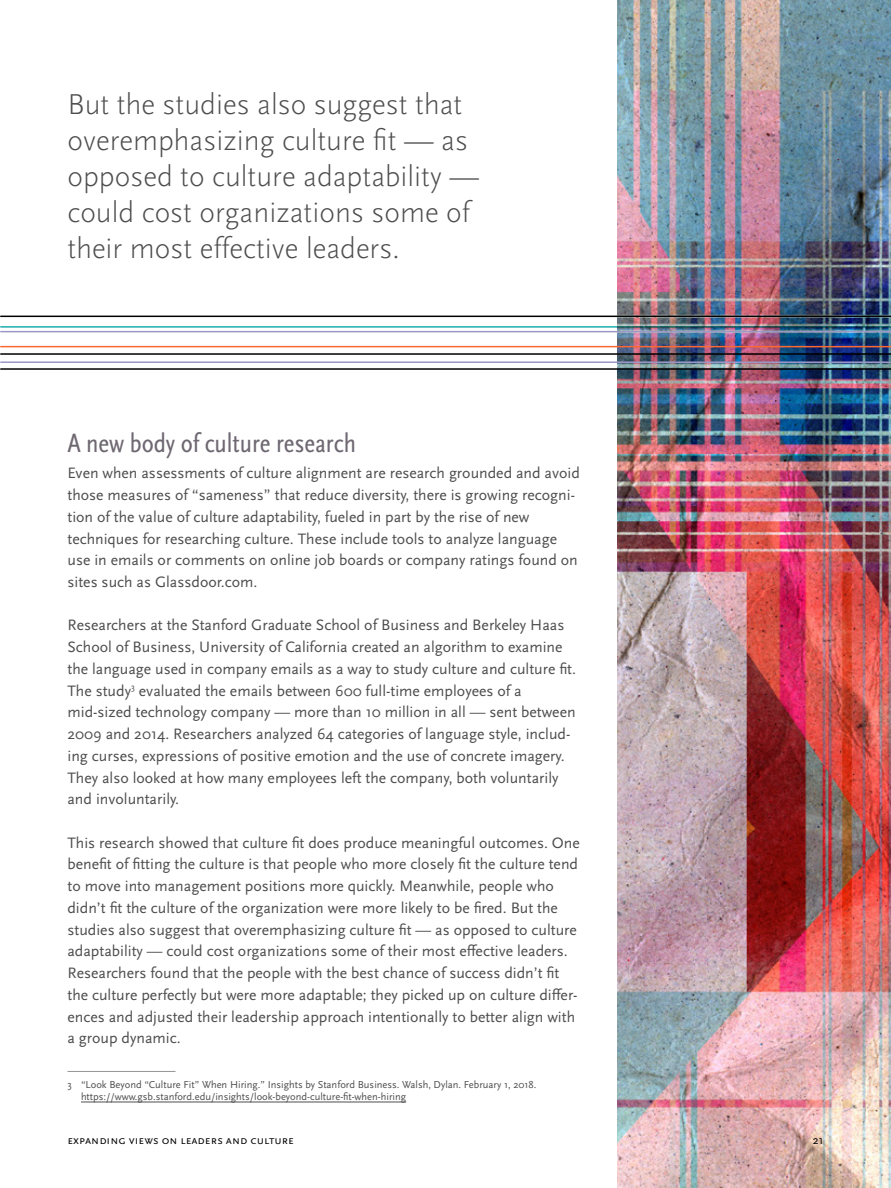
<style>
.page{position:relative;width:891px;height:1188px;background:#fff}
.page>*{position:absolute;margin:0;border:0;box-sizing:border-box;transform-origin:0 0}
.t1{font:300 30px/36px "Scala Sans Pro";color:#4d4d4f}
.t2{font:condensed 27px "Scala Sans Pro";color:#6f6872}
.t3{font:15.75px/21.8px "Scala Sans Pro";color:#4d4d4f}
.t4{font:12px "Scala Sans Pro";color:#000}
.t5{font:10.5px/12.6px "Scala Sans Pro";color:#4d4d4f}
</style>
<div class="page">
<hr style="left:68px;top:1071px;width:108px;height:1px;background:#939598">
<hr style="left:81px;top:1102px;width:325px;height:1px;background:#4d4d4f">
<img style="left:617px;top:0;width:274px;height:1188px">
<hr style="left:1px;top:316px;width:890px;height:1px;background:#000">
<hr style="left:1px;top:331px;width:890px;height:1px;background:#9b98c7">
<hr style="left:1px;top:361px;width:890px;height:2px;background:#9b98c7">
<hr style="left:1px;top:346px;width:890px;height:1px;background:#fe692f">
<hr style="left:1px;top:368px;width:890px;height:2px;background:#000">
<hr style="left:1px;top:326px;width:890px;height:2px;background:#1baeab">
<hr style="left:1px;top:353px;width:890px;height:2px;background:#000">
<h1 class="t1" style="left:68px;top:86px;width:413px">But the studies also suggest that overemphasizing culture fit — as opposed to culture adaptability — could cost organizations some of their most effective leaders.</h1>
<h2 class="t2" style="left:68px;top:428px;width:290px">A new body of culture research</h2>
<p class="t3" style="left:68px;top:462px;width:514px">Even when assessments of culture alignment are research grounded and avoid those measures of “sameness” that reduce diversity, there is growing recogni&shy;tion of the value of culture adaptability, fueled in part by the rise of new techniques for researching culture. These include tools to analyze language use in emails or comments on online job boards or company ratings found on sites such as Glassdoor.com.</p>
<p class="t3" style="left:67px;top:614px;width:510px">Researchers at the Stanford Graduate School of Business and Berkeley Haas School of Business, University of California created an algorithm to examine the language used in company emails as a way to study culture and culture fit.<br>The study<sup>3</sup> evaluated the emails between 600 full-time employees of a mid-sized technology company — more than 10 million in all — sent between 2009 and 2014. Researchers analyzed 64 categories of language style, includ&shy;ing curses, expressions of positive emotion and the use of concrete imagery.<br>They also looked at how many employees left the company, both voluntarily and involuntarily.</p>
<p class="t3" style="left:67px;top:832px;width:514px">This research showed that culture fit does produce meaningful outcomes. One benefit of fitting the culture is that people who more closely fit the culture tend to move into management positions more quickly. Meanwhile, people who didn’t fit the culture of the organization were more likely to be fired. But the studies also suggest that overemphasizing culture fit — as opposed to culture adaptability — could cost organizations some of their most effective leaders.<br>Researchers found that the people with the best chance of success didn’t fit the culture perfectly but were more adaptable; they picked up on culture differ&shy;ences and adjusted their leadership approach intentionally to better align with a group dynamic.</p>
<p class="t5" style="left:81px;top:1078px;width:457px;text-indent:-14px">3 “Look Beyond “Culture Fit” When Hiring.” Insights by Stanford Business. Walsh, Dylan. February 1, 2018. https://www.gsb.stanford.edu/insights/look-beyond-culture-fit-when-hiring</p>
<p class="t4" style="left:68px;top:1133px;width:228px">expanding views on leaders and culture</p>
<p class="t4" style="left:813px;top:1133px;width:12px">21</p>
</div>
